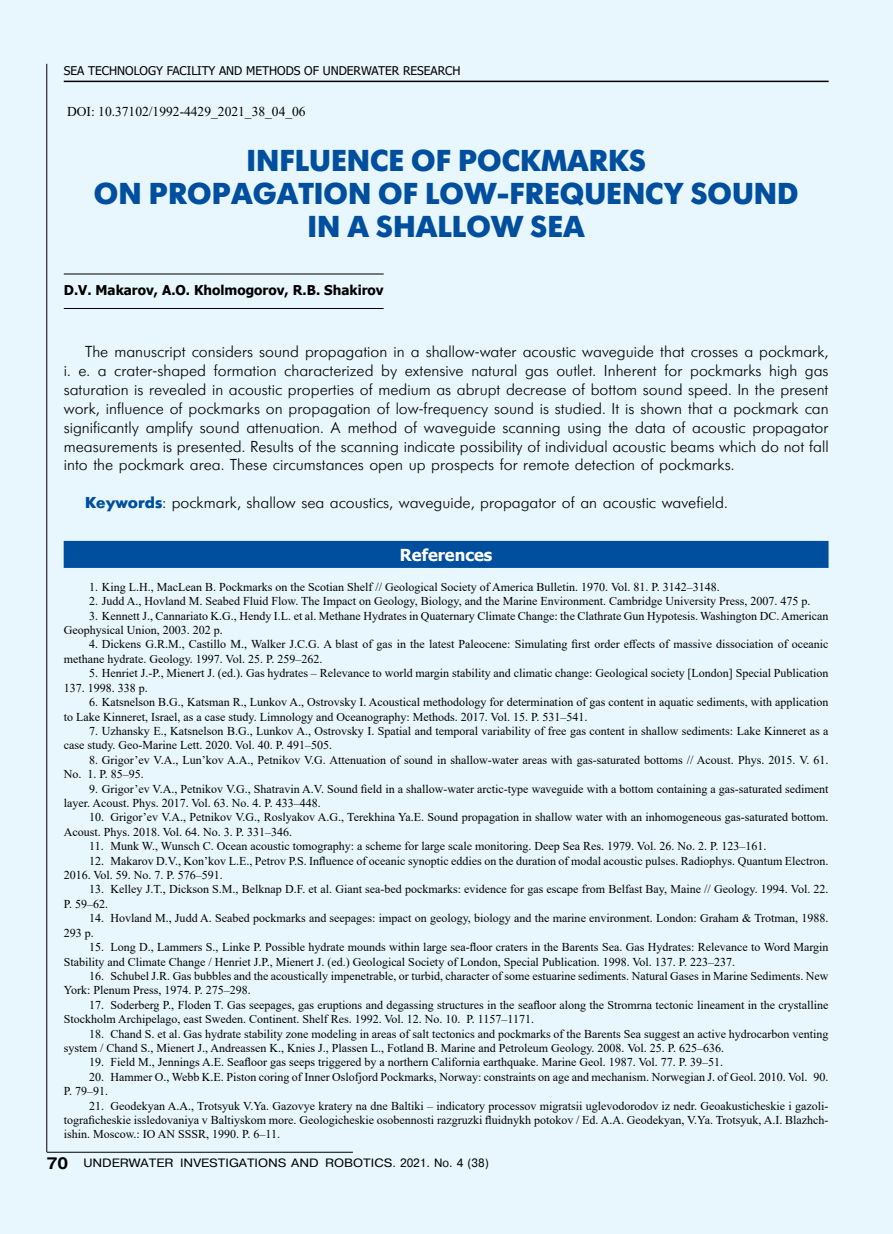
<style>
.page{position:relative;width:893px;height:1234px;background:#fff}
.page>*{position:absolute;margin:0;border:0;box-sizing:border-box;transform-origin:0 0}
.t1{font:700 30px/33px "Futuris C";color:#004f9f;text-align:center}
.t2{font:18px "Pragmatica Cond C";color:#000}
.t3{font:700 16.5px "Tahoma";color:#fff}
.t4{font:15.75px/18.9px "Futuris Cyrillic";color:#000;text-align:justify}
.t5{font:700 13.5px "Tahoma";color:#000}
.t6{font:13.5px "Times New Roman";color:#000}
.t7{font:12px/14.4px "Times New Roman";color:#000}
.t8{font:12px "Pragmatica Cyrillic";color:#000;scale:1.1 1}
.t9{font:12px "Tahoma";color:#000}
.t10{font:12px "Pragmatica Cyrillic";color:#000;scale:.95 1}
.s1{font-family:"Times New Roman";font-size:15px}
.s2{font-family:"Futuris";font-weight:700;color:#004f9f}
.s3{font-family:"Pragmatica CTT";font-weight:700;font-size:16.5px}
</style>
<div class="page">
<div style="left:0;top:0;width:892px;height:1232px;background:#e8f6fe"></div>
<hr style="left:47px;top:1151px;width:306px;height:1px;background:#000">
<hr style="left:64px;top:81px;width:765px;height:1px;background:#000">
<hr style="left:47px;top:64px;width:1px;height:1087px;background:#000">
<hr style="left:64px;top:274px;width:320px;height:1px;background:#000">
<hr style="left:64px;top:308px;width:320px;height:1px;background:#000">
<div style="left:64px;top:540px;width:764px;height:27px;background:#004f9f"></div>
<h2 class="t2" style="left:42px;top:51px;width:324px"><span class="s1">●</span> СИСТЕМЫ, ТЕХНОЛОГИИ И ЭКСПЕРИМЕНТЫ</h2>
<p class="t9" style="left:64px;top:62px;width:398px">SEA TECHNOLOGY FACILITY AND METHODS OF UNDERWATER RESEARCH</p>
<p class="t6" style="left:67px;top:102px;width:240px">DOI: 10.37102/1992-4429_2021_38_04_06</p>
<h1 class="t1" style="left:94px;top:144px;width:706px">INFLUENCE OF POCKMARKS<br>ON PROPAGATION OF LOW-FREQUENCY SOUND<br>IN A SHALLOW SEA</h1>
<p class="t5" style="left:64px;top:281px;width:321px">D.V. Makarov, A.O. Kholmogorov, R.B. Shakirov</p>
<p class="t4" style="left:64px;top:342px;width:766px;text-indent:21px">The manuscript considers sound propagation in a shallow-water acoustic waveguide that crosses a pockmark, i. e. a crater-shaped formation characterized by extensive natural gas outlet. Inherent for pockmarks high gas saturation is revealed in acoustic properties of medium as abrupt decrease of bottom sound speed. In the present work, influence of pockmarks on propagation of low-frequency sound is studied. It is shown that a pockmark can significantly amplify sound attenuation. A method of waveguide scanning using the data of acoustic propagator measurements is presented. Results of the scanning indicate possibility of individual acoustic beams which do not fall into the pockmark area. These circumstances open up prospects for remote detection of pockmarks.</p>
<h3 class="t4" style="left:85px;top:494px;width:644px"><span class="s2">Keywords</span>: pockmark, shallow sea acoustics, waveguide, propagator of an acoustic wavefield.</h3>
<h3 class="t3" style="left:400px;top:543px;width:94px">References</h3>
<p class="t7" style="left:89px;top:579px;width:632px">1. King L.H., MacLean B. Pockmarks on the Scotian Shelf // Geological Society of America Bulletin. 1970. Vol. 81. P. 3142–3148.</p>
<p class="t7" style="left:89px;top:593px;width:723px">2. Judd A., Hovland M. Seabed Fluid Flow. The Impact on Geology, Biology, and the Marine Environment. Cambridge University Press, 2007. 475 p.</p>
<p class="t7" style="left:64px;top:608px;width:766px;text-indent:26px">3. Kennett J., Cannariato K.G., Hendy I.L. et al. Methane Hydrates in Quaternary Climate Change: the Clathrate Gun Hypotesis. Washington DC. American<br>Geophysical Union, 2003. 202 p.</p>
<p class="t7" style="left:64px;top:636px;width:766px;text-indent:26px">4. Dickens G.R.M., Castillo M., Walker J.C.G. A blast of gas in the latest Paleocene: Simulating first order effects of massive dissociation of oceanic methane hydrate. Geology. 1997. Vol. 25. P. 259–262.</p>
<p class="t7" style="left:64px;top:665px;width:766px;text-indent:26px">5. Henriet J.-P., Mienert J. (ed.). Gas hydrates – Relevance to world margin stability and climatic change: Geological society [London] Special Publication<br>137. 1998. 338 p.</p>
<p class="t7" style="left:64px;top:694px;width:766px;text-indent:26px">6. Katsnelson B.G., Katsman R., Lunkov A., Ostrovsky I. Acoustical methodology for determination of gas content in aquatic sediments, with application to Lake Kinneret, Israel, as a case study. Limnology and Oceanography: Methods. 2017. Vol. 15. P. 531–541.</p>
<p class="t7" style="left:64px;top:723px;width:766px;text-indent:26px">7. Uzhansky E., Katsnelson B.G., Lunkov A., Ostrovsky I. Spatial and temporal variability of free gas content in shallow sediments: Lake Kinneret as a case study. Geo-Marine Lett. 2020. Vol. 40. P. 491–505.</p>
<p class="t7" style="left:64px;top:752px;width:766px;text-indent:26px">8. Grigor’ev V.A., Lun’kov A.A., Petnikov V.G. Attenuation of sound in shallow-water areas with gas-saturated bottoms // Acoust. Phys. 2015. V. 61.<br>No. 1. P. 85–95.</p>
<p class="t7" style="left:64px;top:780px;width:766px;text-indent:26px">9. Grigor’ev V.A., Petnikov V.G., Shatravin A.V. Sound field in a shallow-water arctic-type waveguide with a bottom containing a gas-saturated sediment layer. Acoust. Phys. 2017. Vol. 63. No. 4. P. 433–448.</p>
<p class="t7" style="left:64px;top:809px;width:766px;text-indent:26px">10. Grigor’ev V.A., Petnikov V.G., Roslyakov A.G., Terekhina Ya.E. Sound propagation in shallow water with an inhomogeneous gas-saturated bottom.<br>Acoust. Phys. 2018. Vol. 64. No. 3. P. 331–346.</p>
<p class="t7" style="left:89px;top:838px;width:679px">11. Munk W., Wunsch C. Ocean acoustic tomography: a scheme for large scale monitoring. Deep Sea Res. 1979. Vol. 26. No. 2. P. 123–161.</p>
<p class="t7" style="left:64px;top:852px;width:766px;text-indent:26px">12. Makarov D.V., Kon’kov L.E., Petrov P.S. Influence of oceanic synoptic eddies on the duration of modal acoustic pulses. Radiophys. Quantum Electron.<br>2016. Vol. 59. No. 7. P. 576–591.</p>
<p class="t7" style="left:64px;top:881px;width:766px;text-indent:26px">13. Kelley J.T., Dickson S.M., Belknap D.F. et al. Giant sea-bed pockmarks: evidence for gas escape from Belfast Bay, Maine // Geology. 1994. Vol. 22.<br>P. 59–62.</p>
<p class="t7" style="left:64px;top:910px;width:766px;text-indent:26px">14. Hovland M., Judd A. Seabed pockmarks and seepages: impact on geology, biology and the marine environment. London: Graham &amp; Trotman, 1988.<br>293 p.</p>
<p class="t7" style="left:64px;top:939px;width:766px;text-indent:26px">15. Long D., Lammers S., Linke P. Possible hydrate mounds within large sea-floor craters in the Barents Sea. Gas Hydrates: Relevance to Word Margin<br>Stability and Climate Change / Henriet J.P., Mienert J. (ed.) Geological Society of London, Special Publication. 1998. Vol. 137. P. 223–237.</p>
<p class="t7" style="left:64px;top:968px;width:766px;text-indent:26px">16. Schubel J.R. Gas bubbles and the acoustically impenetrable, or turbid, character of some estuarine sediments. Natural Gases in Marine Sediments. New<br>York: Plenum Press, 1974. P. 275–298.</p>
<p class="t7" style="left:64px;top:996px;width:766px;text-indent:26px">17. Soderberg P., Floden T. Gas seepages, gas eruptions and degassing structures in the seafloor along the Stromrna tectonic lineament in the crystalline<br>Stockholm Archipelago, east Sweden. Continent. Shelf Res. 1992. Vol. 12. No. 10. P. 1157–1171.</p>
<p class="t7" style="left:64px;top:1025px;width:766px;text-indent:26px">18. Chand S. et al. Gas hydrate stability zone modeling in areas of salt tectonics and pockmarks of the Barents Sea suggest an active hydrocarbon venting system / Chand S., Mienert J., Andreassen K., Knies J., Plassen L., Fotland B. Marine and Petroleum Geology. 2008. Vol. 25. P. 625–636.</p>
<p class="t7" style="left:89px;top:1054px;width:636px">19. Field M., Jennings A.E. Seafloor gas seeps triggered by a northern California earthquake. Marine Geol. 1987. Vol. 77. P. 39–51.</p>
<p class="t7" style="left:64px;top:1068px;width:766px;text-indent:26px">20. Hammer O., Webb K.E. Piston coring of Inner Oslofjord Pockmarks, Norway: constraints on age and mechanism. Norwegian J. of Geol. 2010. Vol. 90.<br>P. 79–91.</p>
<p class="t7" style="left:64px;top:1097px;width:766px;text-align:justify;text-indent:26px">21. Geodekyan A.A., Trotsyuk V.Ya. Gazovye kratery na dne Baltiki – indicatory processov migratsii uglevodorodov iz nedr. Geoakusticheskie i gazoli&shy;tograficheskie issledovaniya v Baltiyskom more. Geologicheskie osobennosti razgruzki fluidnykh potokov / Ed. A.A. Geodekyan, V.Ya. Trotsyuk, A.I. Blazhch&shy;ishin. Moscow.: IO AN SSSR, 1990. P. 6–11.</p>
<p class="t8" style="left:47px;top:1156px;width:403px"><span class="s3">70</span> UNDERWATER INVESTIGATIONS AND ROBOTICS. 2021. No. 4 (38)</p>
<p class="t10" style="left:83px;top:1156px;width:402px">ПОДВОДНЫЕ ИССЛЕДОВАНИЯ И РОБОТОТЕХНИКА. 2021. ¹ 4 (38)</p>
</div>
